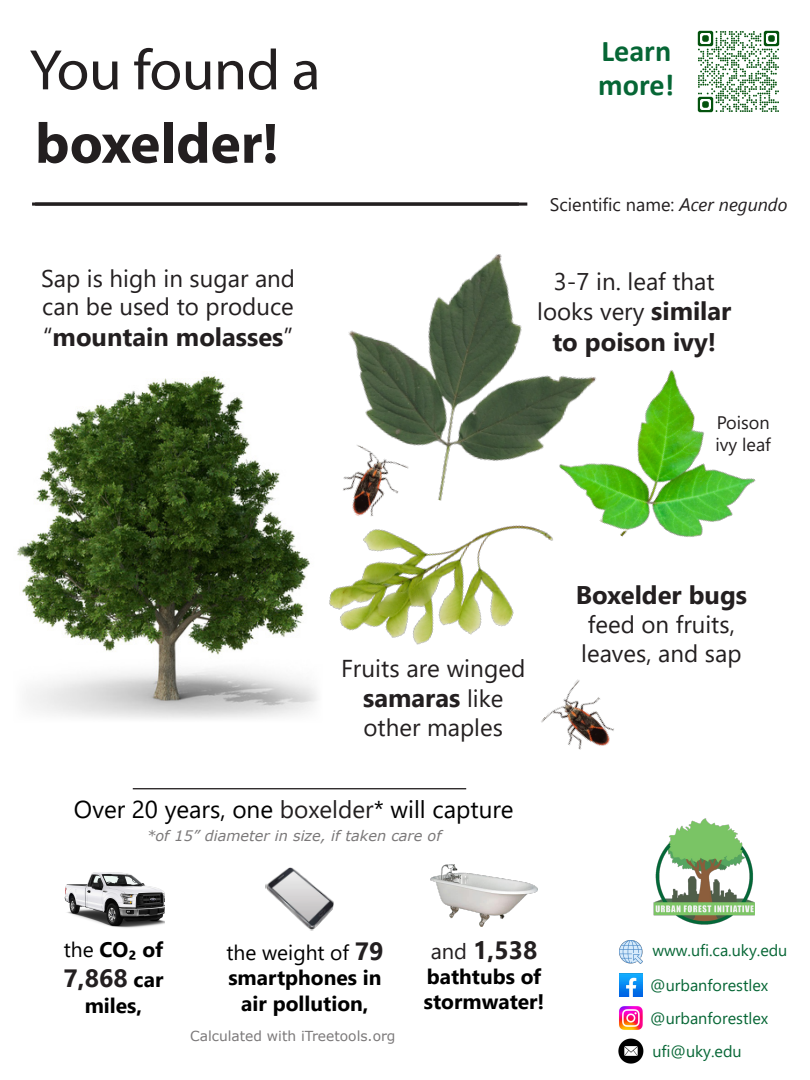
<style>
.page{position:relative;width:810px;height:1080px;background:#fff}
.page>*{position:absolute;margin:0;border:0;box-sizing:border-box;transform-origin:0 0}
.t1{font:57.5px "Myriad Pro";letter-spacing:-.01em;color:#231f20;scale:1.04 1}
.Species_header{font:700 57.5px "Myriad Pro";color:#231f20}
.t2{font:700 30.25px/34.4px "Calibri";color:#066635}
.t3{font:700 25.56px "Segoe UI";color:#231f20}
.t4{font:700 25px "Segoe UI";color:#231f20}
.t5{font:24.38px "Segoe UI";color:#000}
.t6{font:24.38px "Segoe UI";color:#231f20}
.t7{font:24.12px/28.9px "Segoe UI";color:#231f20}
.t8{font:700 21px/25.2px "Segoe UI";color:#000;text-align:center}
.t9{font:18.12px/21.8px "Segoe UI";color:#231f20}
.t10{font:16.19px/33.2px "Segoe UI";color:#066635}
.t11{font:italic 14.5px "Verdana";color:#231f20}
.t12{font:13.81px "Verdana";color:#231f20}
.s1{font-weight:400}
.s2{font-style:italic}
.s3{font-weight:700;font-size:25.56px}
.s4{font-weight:400;font-size:24.12px}
.s5{color:#231f20}
.s6{font-size:21px;color:#000}
.s7{font-size:25px;color:#231f20}
.s8{font-weight:400;font-size:21.88px}
</style>
<div class="page">
<img style="left:653px;top:819px;width:102px;height:106px">
<img style="left:618px;top:1038px;width:26px;height:26px">
<img style="left:620px;top:973px;width:23px;height:23px">
<img style="left:619px;top:1006px;width:24px;height:24px">
<img style="left:620px;top:940px;width:23px;height:23px">
<img style="left:17px;top:375px;width:294px;height:344px">
<img style="left:348px;top:254px;width:184px;height:211px">
<img style="left:532px;top:370px;width:224px;height:167px">
<img style="left:431px;top:864px;width:107px;height:63px">
<img style="left:265px;top:867px;width:69px;height:64px">
<img style="left:64px;top:872px;width:101px;height:56px">
<hr style="left:133px;top:788px;width:333px;height:1px;background:#231f20">
<img style="left:309px;top:465px;width:248px;height:242px">
<img style="left:539px;top:675px;width:75px;height:75px">
<img style="left:328px;top:443px;width:86px;height:86px">
<img style="left:697px;top:30px;width:83px;height:83px">
<svg style="left:32px;top:202px;width:495px;height:4px;background:#383435"></svg>
<h1 class="t1" style="left:29px;top:35px;width:282px">You found a</h1>
<p class="t2" style="left:598px;top:33px;width:78px">Learn more!</p>
<p class="Species_header" style="left:35px;top:106px;width:244px">boxelder!</p>
<p class="t7" style="left:41px;top:261px;width:256px">Sap is high in sugar and can be used to produce</p>
<p class="t3" style="left:43px;top:313px;width:252px"><span class="s1">“</span>mountain molasses<span class="s1">”</span></p>
<p class="t9" style="left:550px;top:192px;width:239px">Scientific name: <span class="s2">Acer negundo</span></p>
<p class="t7" style="left:537px;top:264px;width:196px;line-height:30.6px;text-align:center">3-7 in. leaf that looks very <span class="s3">similar</span></p>
<p class="t3" style="left:552px;top:318px;width:165px">to poison ivy!</p>
<p class="t9" style="left:715px;top:410px;width:57px">Poison ivy leaf</p>
<p class="t6" style="left:341px;top:645px;width:186px">Fruits are winged</p>
<p class="t3" style="left:363px;top:674px;width:142px">samaras <span class="s4">like</span></p>
<p class="t7" style="left:364px;top:711px;width:141px">other maples</p>
<p class="t5" style="left:74px;top:786px;width:441px">Over 20 years, one <span class="s5">boxelder</span>* will capture</p>
<p class="t11" style="left:146px;top:825px;width:297px">*of 15” diameter in size, if taken care of</p>
<p class="t3" style="left:576px;top:571px;width:173px">Boxelder bugs</p>
<p class="t7" style="left:581px;top:608px;width:162px">feed on fruits, leaves, and sap</p>
<p class="t8" style="left:64px;top:936px;width:101px"><span class="s1">the</span> CO₂ of</p>
<p class="t4" style="left:64px;top:955px;width:101px">7,868 <span class="s6">car</span></p>
<p class="t8" style="left:85px;top:991px;width:59px">miles,</p>
<p class="t8" style="left:227px;top:938px;width:158px"><span class="s1">the weight of</span> <span class="s7">79 </span>smartphones in air pollution,</p>
<p class="t4" style="left:431px;top:926px;width:108px"><span class="s8">and</span> 1,538</p>
<p class="t8" style="left:424px;top:962px;width:122px;text-align:left">bathtubs of stormwater!</p>
<p class="t12" style="left:190px;top:1027px;width:207px">Calculated with iTreetools.org</p>
<p class="t10" style="left:652px;top:932px;width:137px">www.ufi.ca.uky.edu</p>
<p class="t10" style="left:650px;top:967px;width:120px">@urbanforestlex</p>
<p class="t10" style="left:650px;top:1000px;width:120px">@urbanforestlex ufi@uky.edu</p>
</div>
